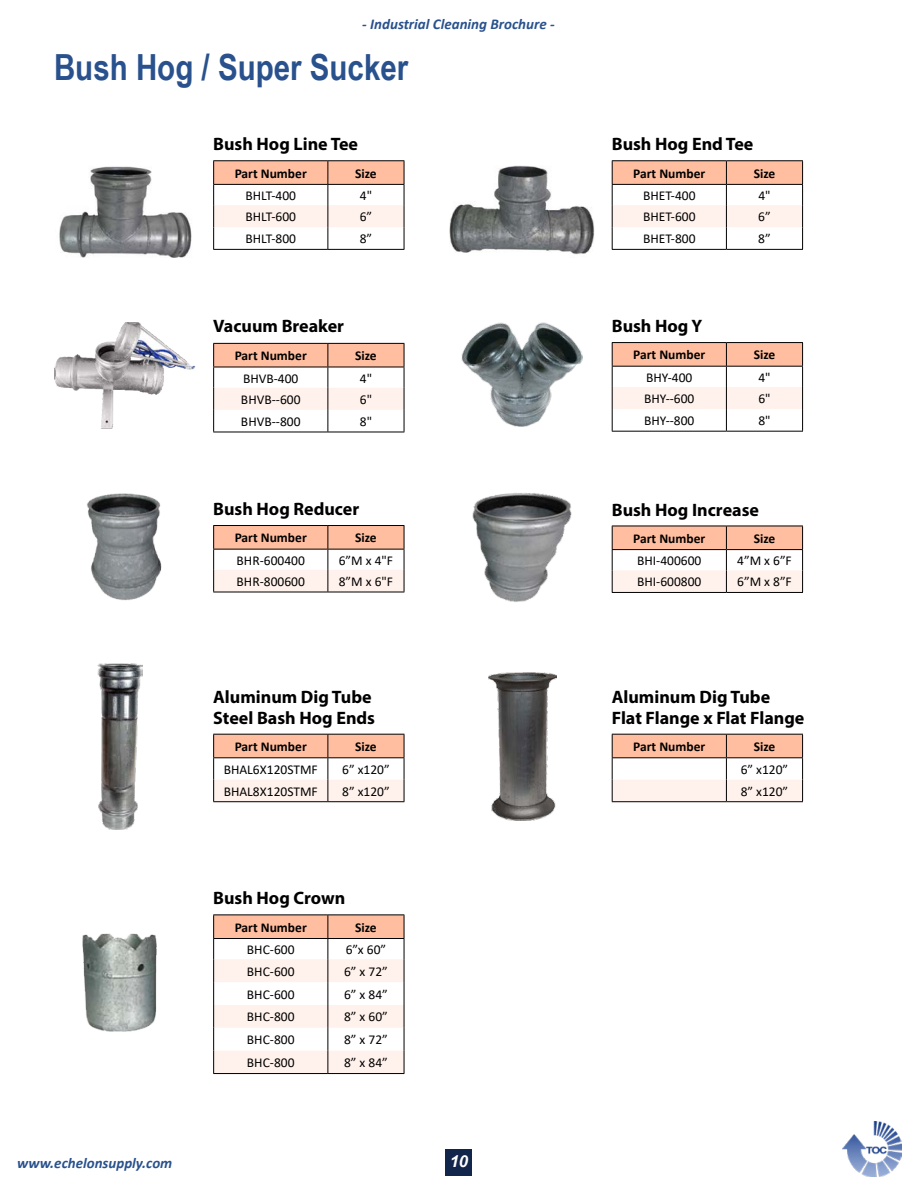
<style>
.page{position:relative;width:918px;height:1188px;background:#fff}
.page>*{position:absolute;margin:0;border:0;box-sizing:border-box;transform-origin:0 0}
.t1{font:700 36px "Arial Narrow";color:#29518d}
.t2{font:700 18px/21px "Myriad Pro";color:#000}
.t3{font:italic 700 16.5px "Arial";color:#fff}
.t4{font:italic 700 15px "Calibri";color:#29518d}
.t5{font:13.5px/21.6px "Calibri";color:#000}
.t6{font:700 13.5px "Calibri";color:#000}
</style>
<div class="page">
<div style="left:446px;top:1149px;width:26px;height:27px;background:#12254b"></div>
<hr style="left:213px;top:525px;width:115px;height:1px;background:#000">
<hr style="left:328px;top:525px;width:76px;height:1px;background:#000">
<svg style="left:213px;top:526px;width:192px;height:66px"></svg>
<hr style="left:213px;top:592px;width:115px;height:1px;background:#000">
<hr style="left:328px;top:592px;width:76px;height:1px;background:#000">
<img style="left:87px;top:493px;width:75px;height:108px">
<svg style="left:612px;top:526px;width:191px;height:66px"></svg>
<hr style="left:612px;top:592px;width:114px;height:1px;background:#000">
<hr style="left:726px;top:592px;width:77px;height:1px;background:#000">
<img style="left:472px;top:493px;width:100px;height:109px">
<svg style="left:213px;top:343px;width:192px;height:89px"></svg>
<hr style="left:213px;top:432px;width:115px;height:1px;background:#000">
<hr style="left:328px;top:432px;width:76px;height:1px;background:#000">
<img style="left:54px;top:322px;width:142px;height:106px">
<hr style="left:612px;top:342px;width:114px;height:1px;background:#000">
<hr style="left:726px;top:342px;width:77px;height:1px;background:#000">
<svg style="left:612px;top:343px;width:191px;height:88px"></svg>
<hr style="left:612px;top:431px;width:114px;height:1px;background:#000">
<hr style="left:726px;top:431px;width:77px;height:1px;background:#000">
<img style="left:461px;top:323px;width:122px;height:104px">
<img style="left:450px;top:165px;width:144px;height:90px">
<hr style="left:612px;top:160px;width:114px;height:1px;background:#000">
<hr style="left:726px;top:160px;width:77px;height:1px;background:#000">
<svg style="left:612px;top:161px;width:191px;height:88px"></svg>
<hr style="left:612px;top:249px;width:114px;height:1px;background:#000">
<hr style="left:726px;top:249px;width:77px;height:1px;background:#000">
<img style="left:59px;top:166px;width:133px;height:92px">
<hr style="left:213px;top:160px;width:115px;height:1px;background:#000">
<hr style="left:328px;top:160px;width:76px;height:1px;background:#000">
<svg style="left:213px;top:161px;width:192px;height:88px"></svg>
<hr style="left:213px;top:249px;width:115px;height:1px;background:#000">
<hr style="left:328px;top:249px;width:76px;height:1px;background:#000">
<svg style="left:213px;top:915px;width:192px;height:159px"></svg>
<hr style="left:213px;top:1073px;width:115px;height:1px;background:#000">
<hr style="left:328px;top:1073px;width:76px;height:1px;background:#000">
<img style="left:83px;top:933px;width:74px;height:99px">
<svg style="left:213px;top:734px;width:192px;height:68px"></svg>
<hr style="left:213px;top:801px;width:115px;height:1px;background:#000">
<hr style="left:328px;top:801px;width:76px;height:1px;background:#000">
<img style="left:98px;top:664px;width:45px;height:165px">
<svg style="left:612px;top:734px;width:191px;height:67px"></svg>
<hr style="left:612px;top:801px;width:114px;height:1px;background:#000">
<hr style="left:726px;top:801px;width:77px;height:1px;background:#000">
<img style="left:489px;top:672px;width:67px;height:149px">
<img style="left:842px;top:1122px;width:59px;height:54px">
<p class="t4" style="left:362px;top:14px;width:194px">- Industrial Cleaning Brochure -</p>
<h1 class="t1" style="left:54px;top:40px;width:356px">Bush Hog / Super Sucker</h1>
<h2 class="t2" style="left:213px;top:132px;width:146px">Bush Hog Line Tee</h2>
<p class="t6" style="left:235px;top:164px;width:74px">Part Number</p>
<p class="t6" style="left:355px;top:164px;width:23px">Size</p>
<p class="t5" style="left:245px;top:184px;width:52px">BHLT-400</p>
<p class="t5" style="left:360px;top:184px;width:14px">4"</p>
<p class="t5" style="left:245px;top:206px;width:52px">BHLT-600</p>
<p class="t5" style="left:360px;top:206px;width:14px">6”</p>
<p class="t5" style="left:245px;top:228px;width:52px">BHLT-800</p>
<p class="t5" style="left:360px;top:228px;width:14px">8”</p>
<h2 class="t2" style="left:612px;top:132px;width:143px">Bush Hog End Tee</h2>
<p class="t6" style="left:633px;top:164px;width:74px">Part Number</p>
<p class="t6" style="left:754px;top:164px;width:23px">Size</p>
<p class="t5" style="left:643px;top:184px;width:54px">BHET-400</p>
<p class="t5" style="left:758px;top:184px;width:14px">4"</p>
<p class="t5" style="left:643px;top:206px;width:54px">BHET-600</p>
<p class="t5" style="left:758px;top:206px;width:14px">6”</p>
<p class="t5" style="left:643px;top:228px;width:54px">BHET-800</p>
<p class="t5" style="left:758px;top:228px;width:14px">8”</p>
<h2 class="t2" style="left:213px;top:315px;width:132px">Vacuum Breaker</h2>
<h2 class="t2" style="left:612px;top:315px;width:92px">Bush Hog Y</h2>
<p class="t6" style="left:633px;top:345px;width:74px">Part Number</p>
<p class="t6" style="left:754px;top:345px;width:23px">Size</p>
<p class="t5" style="left:646px;top:366px;width:48px">BHY-400</p>
<p class="t5" style="left:758px;top:366px;width:14px">4"</p>
<p class="t5" style="left:644px;top:387px;width:52px">BHY--600</p>
<p class="t5" style="left:758px;top:387px;width:14px">6"</p>
<p class="t5" style="left:644px;top:410px;width:52px">BHY--800</p>
<p class="t5" style="left:758px;top:409px;width:14px">8"</p>
<p class="t6" style="left:235px;top:346px;width:74px">Part Number</p>
<p class="t6" style="left:355px;top:346px;width:23px">Size</p>
<p class="t5" style="left:243px;top:367px;width:57px">BHVB-400</p>
<p class="t5" style="left:360px;top:367px;width:14px">4"</p>
<p class="t5" style="left:241px;top:388px;width:61px">BHVB--600</p>
<p class="t5" style="left:360px;top:388px;width:14px">6"</p>
<p class="t5" style="left:241px;top:410px;width:61px">BHVB--800</p>
<p class="t5" style="left:360px;top:410px;width:14px">8"</p>
<p class="t4" style="left:17px;top:1153px;width:157px">www.echelonsupply.com</p>
<h2 class="t2" style="left:213px;top:498px;width:147px">Bush Hog Reducer</h2>
<p class="t6" style="left:235px;top:528px;width:74px">Part Number</p>
<p class="t6" style="left:355px;top:528px;width:23px">Size</p>
<p class="t5" style="left:237px;top:549px;width:70px">BHR-600400</p>
<p class="t5" style="left:339px;top:549px;width:56px">6”M x 4"F</p>
<p class="t5" style="left:237px;top:570px;width:70px">BHR-800600</p>
<p class="t5" style="left:339px;top:570px;width:56px">8”M x 6"F</p>
<h2 class="t2" style="left:213px;top:686px;width:163px">Aluminum Dig Tube<br>Steel Bash Hog Ends</h2>
<p class="t6" style="left:235px;top:737px;width:74px">Part Number</p>
<p class="t6" style="left:355px;top:737px;width:23px">Size</p>
<p class="t5" style="left:224px;top:758px;width:96px">BHAL6X120STMF</p>
<p class="t5" style="left:342px;top:758px;width:49px">6” x120”</p>
<p class="t5" style="left:224px;top:780px;width:96px">BHAL8X120STMF</p>
<p class="t5" style="left:342px;top:780px;width:49px">8” x120”</p>
<h2 class="t2" style="left:213px;top:887px;width:134px">Bush Hog Crown</h2>
<p class="t6" style="left:235px;top:918px;width:74px">Part Number</p>
<p class="t6" style="left:355px;top:918px;width:23px">Size</p>
<p class="t5" style="left:247px;top:939px;width:49px">BHC-600</p>
<p class="t5" style="left:346px;top:939px;width:42px">6”x 60”</p>
<p class="t5" style="left:247px;top:960px;width:49px">BHC-600</p>
<p class="t5" style="left:344px;top:960px;width:45px">6” x 72”</p>
<p class="t5" style="left:247px;top:983px;width:49px">BHC-600</p>
<p class="t5" style="left:344px;top:983px;width:45px">6” x 84”</p>
<p class="t5" style="left:247px;top:1006px;width:49px">BHC-800</p>
<p class="t5" style="left:344px;top:1006px;width:45px">8” x 60”</p>
<p class="t5" style="left:247px;top:1029px;width:49px">BHC-800</p>
<p class="t5" style="left:344px;top:1029px;width:45px">8” x 72”</p>
<p class="t5" style="left:247px;top:1051px;width:49px">BHC-800</p>
<p class="t5" style="left:344px;top:1051px;width:45px">8” x 84”</p>
<p class="t3" style="left:450px;top:1151px;width:20px">10</p>
<h2 class="t2" style="left:612px;top:498px;width:149px">Bush Hog Increase</h2>
<p class="t6" style="left:633px;top:529px;width:74px">Part Number</p>
<p class="t6" style="left:754px;top:529px;width:23px">Size</p>
<p class="t5" style="left:637px;top:550px;width:66px">BHI-400600</p>
<p class="t5" style="left:737px;top:550px;width:56px">4”M x 6”F</p>
<p class="t5" style="left:637px;top:571px;width:66px">BHI-600800</p>
<p class="t5" style="left:737px;top:571px;width:56px">6”M x 8”F</p>
<h2 class="t2" style="left:612px;top:686px;width:194px">Aluminum Dig Tube<br>Flat Flange x Flat Flange</h2>
<p class="t6" style="left:633px;top:737px;width:74px">Part Number</p>
<p class="t6" style="left:754px;top:737px;width:23px">Size</p>
<p class="t5" style="left:741px;top:758px;width:49px">6” x120”<br>8” x120”</p>
</div>
